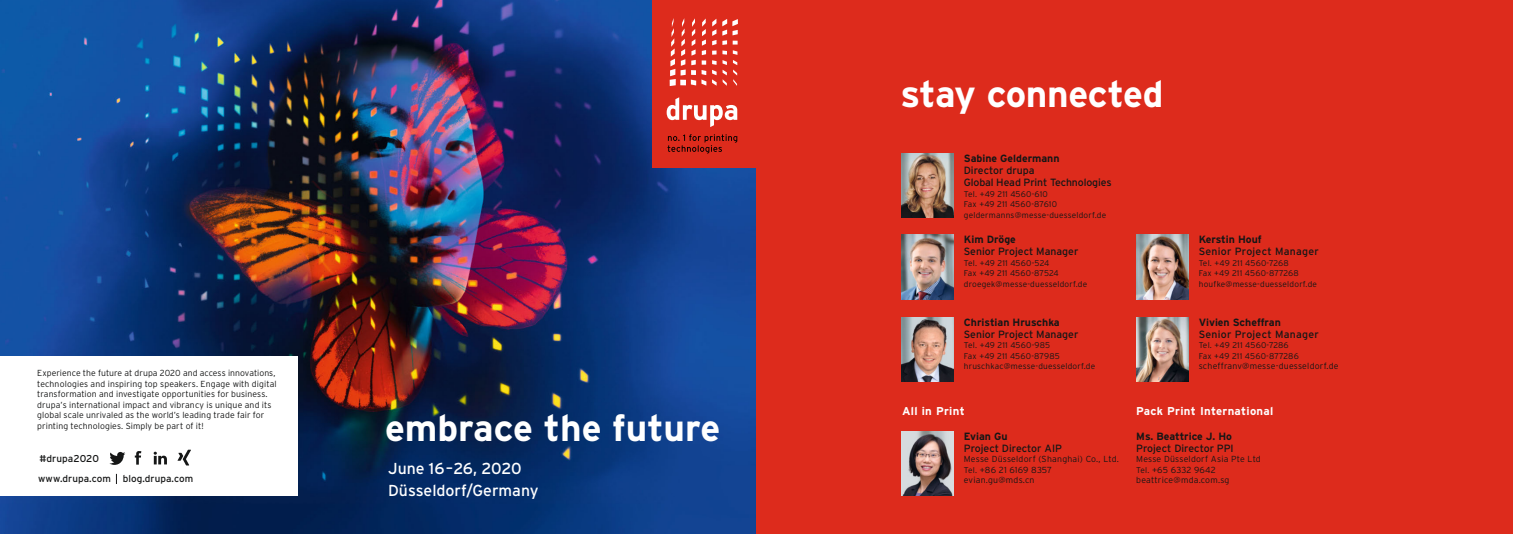
<style>
.page{position:relative;width:1513px;height:534px;background:#fff}
.page>*{position:absolute;margin:0;border:0;box-sizing:border-box;transform-origin:0 0}
.t1{font:700 36.93px "Interstate";letter-spacing:-.01em;color:#fff}
.t2{font:15.84px/22.7px "Interstate";color:#fff}
.t3{font:700 11.38px "Interstate";letter-spacing:.025em;color:#fff}
.t4{font:10.5px/12.2px "Interstate";color:#151616}
.t5{font:700 10.5px "Interstate";color:#151616}
.t6{font:10.5px "Interstate";letter-spacing:.025em;color:#151616}
.t7{font:9.97px "Interstate";letter-spacing:.005em;color:#151616}
.t8{font:9.89px "Interstate";color:#151616}
.t9{font:300 8.75px/10.5px "Interstate";letter-spacing:.01em;color:#151616}
.t10{font:300 8.31px/10.5px "Interstate";letter-spacing:.025em;color:#151616}
.s1{font-size:8.31px}
</style>
<div class="page">
<img style="left:0;top:0;width:756px;height:533px">
<div style="left:0;top:356px;width:297px;height:139px;background:#fff"></div>
<div style="left:652px;top:0;width:104px;height:167px;background:#dd2b1c"></div>
<svg style="left:712px;top:19px;width:26px;height:67px"></svg>
<svg style="left:670px;top:18px;width:36px;height:68px"></svg>
<svg style="left:667px;top:97px;width:70px;height:30px"></svg>
<svg style="left:668px;top:134px;width:69px;height:19px"></svg>
<svg style="left:135px;top:451px;width:6px;height:13px"></svg>
<svg style="left:154px;top:451px;width:13px;height:13px"></svg>
<svg style="left:178px;top:449px;width:13px;height:16px"></svg>
<svg style="left:109px;top:451px;width:16px;height:13px"></svg>
<div style="left:756px;top:0;width:757px;height:533px;background:#dd2b1c"></div>
<img style="left:902px;top:431px;width:52px;height:64px">
<img style="left:1137px;top:317px;width:52px;height:64px">
<img style="left:902px;top:153px;width:52px;height:64px">
<img style="left:902px;top:234px;width:52px;height:65px">
<img style="left:902px;top:317px;width:52px;height:64px">
<img style="left:1137px;top:234px;width:52px;height:65px">
<p class="t9" style="left:37px;top:367px;width:241px">Experience the future at drupa 2020 and access innovations, technologies and inspiring top speakers. Engage with digital transformation and investigate opportunities for business. drupa’s international impact and vibrancy is unique and its global scale unrivaled as the world’s leading trade fair for printing technologies. Simply be part of it!</p>
<p class="t7" style="left:39px;top:452px;width:61px">#drupa2020</p>
<p class="t8" style="left:38px;top:473px;width:157px">www.drupa.com blog.drupa.com</p>
<h1 class="t1" style="left:385px;top:406px;width:337px">embrace the future</h1>
<h2 class="t2" style="left:388px;top:456px;width:152px">June 16–26, 2020<br>Düsseldorf/Germany</h2>
<h1 class="t1" style="left:900px;top:73px;width:265px">stay connected</h1>
<p class="t5" style="left:964px;top:152px;width:97px">Sabine Geldermann</p>
<p class="t4" style="left:964px;top:164px;width:149px">Director drupa<br>Global Head Print Technologies</p>
<p class="t10" style="left:964px;top:188px;width:144px">Tel. +49 211 4560-610<br>Fax +49 211 4560-87610 geldermanns@messe-duesseldorf.de</p>
<p class="t5" style="left:964px;top:233px;width:54px">Kim Dröge</p>
<p class="t4" style="left:964px;top:245px;width:116px">Senior Project Manager</p>
<p class="t10" style="left:964px;top:257px;width:125px">Tel. +49 211 4560-524<br>Fax +49 211 4560-87524 droegek@messe-duesseldorf.de</p>
<p class="t5" style="left:964px;top:316px;width:97px">Christian Hruschka</p>
<p class="t4" style="left:964px;top:327px;width:116px">Senior Project Manager</p>
<p class="t10" style="left:964px;top:340px;width:133px">Tel. +49 211 4560-985<br>Fax +49 211 4560-87985 hruschkac@messe-duesseldorf.de</p>
<p class="t5" style="left:1199px;top:233px;width:65px">Kerstin Houf</p>
<p class="t6" style="left:1199px;top:246px;width:122px">Senior Project Manager</p>
<p class="t10" style="left:1199px;top:257px;width:120px">Tel. +49 211 4560-7268<br>Fax +49 211 4560-877268 houfke@messe-duesseldorf.de</p>
<p class="t5" style="left:1199px;top:316px;width:84px">Vivien Scheffran</p>
<p class="t6" style="left:1199px;top:328px;width:122px">Senior Project Manager</p>
<p class="t10" style="left:1199px;top:340px;width:102px">Tel. +49 211 4560-7286<br>Fax +49 211 4560-877286</p>
<p class="t9" style="left:1199px;top:360px;width:141px">scheffranv@messe-duesseldorf.de</p>
<h3 class="t3" style="left:902px;top:405px;width:64px">All in Print</h3>
<h3 class="t3" style="left:1136px;top:405px;width:139px">Pack Print International</h3>
<p class="t5" style="left:964px;top:429px;width:45px">Evian Gu</p>
<p class="t4" style="left:964px;top:441px;width:100px">Project Director AIP</p>
<p class="t9" style="left:964px;top:453px;width:157px">Messe Düsseldorf (Shanghai) Co., Ltd.<br><span class="s1">Tel.</span> +86 21 6169 8357 evian.gu@mds.cn</p>
<p class="t5" style="left:1136px;top:429px;width:97px">Ms. Beattrice J. Ho</p>
<p class="t4" style="left:1136px;top:441px;width:99px">Project Director PPI</p>
<p class="t9" style="left:1136px;top:453px;width:126px">Messe Düsseldorf Asia Pte Ltd<br><span class="s1">Tel.</span> +65 6332 9642 beattrice@mda.com.sg</p>
</div>
